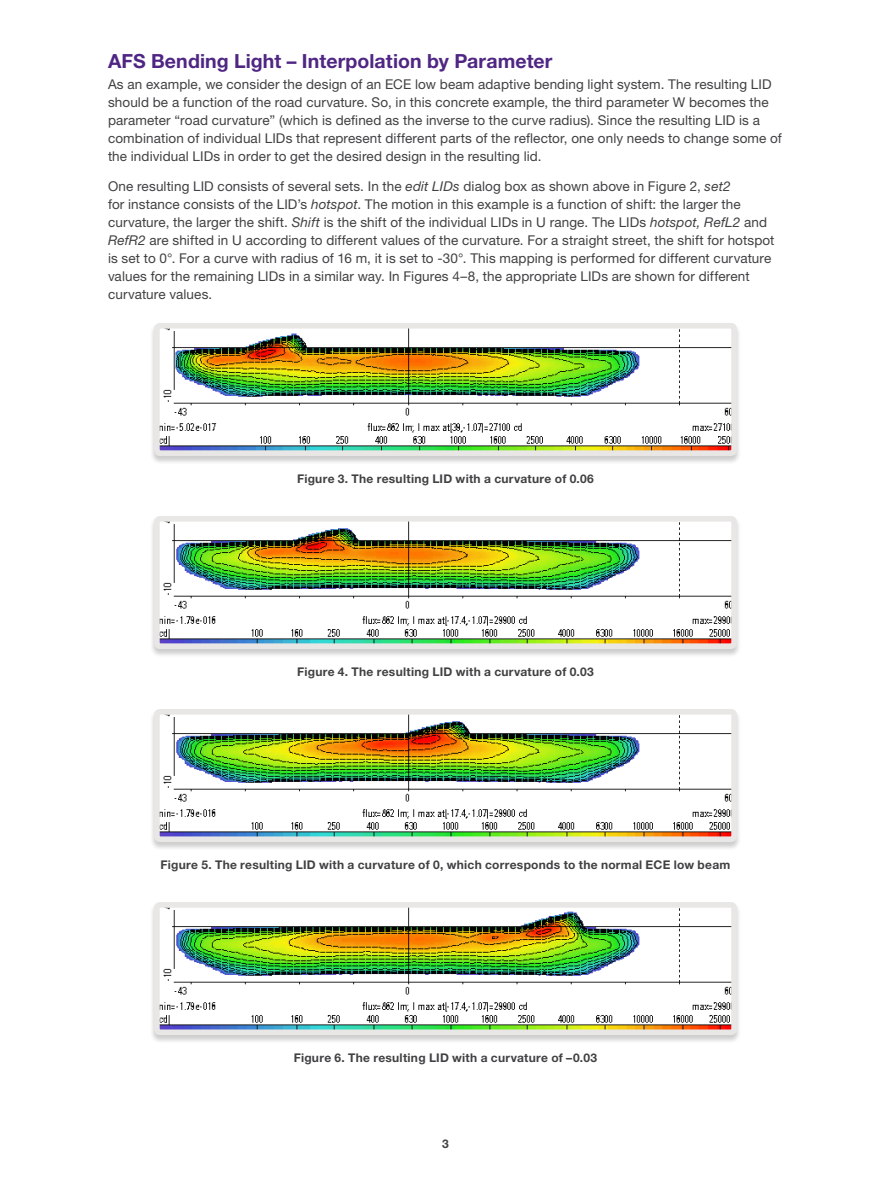
<style>
.page{position:relative;width:891px;height:1188px;background:#fff}
.page>*{position:absolute;margin:0;border:0;box-sizing:border-box;transform-origin:0 0}
._03_Subhead_level_1{font:700 19.5px "Helvetica Neue LT Std";letter-spacing:.005em;color:#4f2683}
._04_Body_copy{font:13.5px/18px "Helvetica Neue LT Std";letter-spacing:.01em;color:#414042}
._06_Figure_caption{font:700 12px "Helvetica Neue LT Std";letter-spacing:.025em;color:#414042}
.s1{font-style:italic}
</style>
<div class="page">
<div style="left:149px;top:322px;width:593px;height:143px;background:#000;opacity:.2"></div>
<img style="left:161px;top:330px;width:569px;height:119px">
<div style="left:154px;top:323px;width:583px;height:133px;border:6px solid #e8e7e5;border-radius:3px"></div>
<div style="left:149px;top:516px;width:593px;height:142px;background:#000;opacity:.2"></div>
<img style="left:161px;top:523px;width:569px;height:119px">
<div style="left:154px;top:516px;width:583px;height:133px;border:6px solid #e8e7e5;border-radius:3px"></div>
<div style="left:149px;top:709px;width:593px;height:142px;background:#000;opacity:.2"></div>
<img style="left:161px;top:716px;width:569px;height:119px">
<div style="left:154px;top:709px;width:583px;height:133px;border:6px solid #e8e7e5;border-radius:3px"></div>
<div style="left:149px;top:902px;width:593px;height:142px;background:#000;opacity:.2"></div>
<img style="left:161px;top:909px;width:569px;height:119px">
<div style="left:154px;top:902px;width:583px;height:133px;border:6px solid #e8e7e5;border-radius:3px"></div>
<p class="_03_Subhead_level_1" style="left:108px;top:49px;width:446px">AFS Bending Light – Interpolation by Parameter</p>
<p class="_04_Body_copy" style="left:108px;top:75px;width:675px">As an example, we consider the design of an ECE low beam adaptive bending light system. The resulting LID should be a function of the road curvature. So, in this concrete example, the third parameter W becomes the parameter “road curvature” (which is defined as the inverse to the curve radius). Since the resulting LID is a combination of individual LIDs that represent different parts of the reflector, one only needs to change some of the individual LIDs in order to get the desired design in the resulting lid.</p>
<p class="_04_Body_copy" style="left:108px;top:177px;width:668px">One resulting LID consists of several sets. In the <span class="s1">edit LIDs</span> dialog box as shown above in Figure 2, <span class="s1">set2<br></span>for instance consists of the LID’s <span class="s1">hotspot</span>. The motion in this example is a function of shift: the larger the curvature, the larger the shift. <span class="s1">Shift</span> is the shift of the individual LIDs in U range. The LIDs <span class="s1">hotspot, RefL2</span> and <span class="s1">RefR2</span> are shifted in U according to different values of the curvature. For a straight street, the shift for hotspot is set to 0°. For a curve with radius of 16 m, it is set to -30°. This mapping is performed for different curvature values for the remaining LIDs in a similar way. In Figures 4–8, the appropriate LIDs are shown for different curvature values.</p>
<p class="_06_Figure_caption" style="left:297px;top:471px;width:298px">Figure 3. The resulting LID with a curvature of 0.06</p>
<p class="_06_Figure_caption" style="left:297px;top:664px;width:298px">Figure 4. The resulting LID with a curvature of 0.03</p>
<p class="_06_Figure_caption" style="left:161px;top:857px;width:571px">Figure 5. The resulting LID with a curvature of 0, which corresponds to the normal ECE low beam</p>
<p class="_06_Figure_caption" style="left:294px;top:1050px;width:305px">Figure 6. The resulting LID with a curvature of –0.03</p>
<p class="_06_Figure_caption" style="left:442px;top:1136px;width:8px">3</p>
</div>
